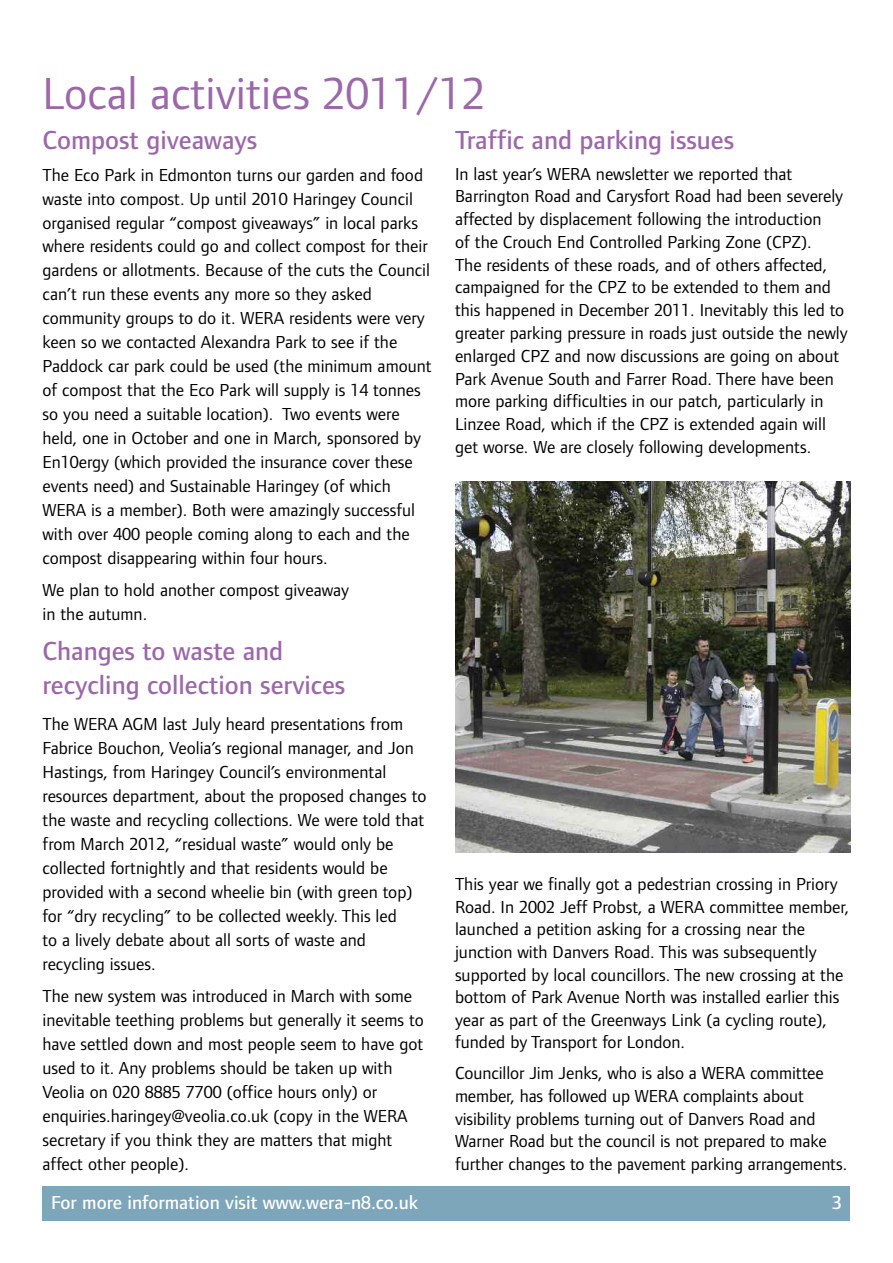
<style>
.page{position:relative;width:893px;height:1263px;background:#fff}
.page>*{position:absolute;margin:0;border:0;box-sizing:border-box;transform-origin:0 0}
.t1{font:46.5px "Foundry Form Sans";color:#9b68a8}
.t2{font:500 27px/34.8px "Foundry Form Sans";color:#9b68a8}
.t3{font:500 19.5px "Foundry Form Sans";color:#fff}
.t4{font:18px/24px "Foundry Form Sans";color:#000}
</style>
<div class="page">
<div style="left:43px;top:1186px;width:807px;height:34px;background:#7da6ba"></div>
<img style="left:455px;top:481px;width:395px;height:371px">
<h1 class="t1" style="left:43px;top:76px;width:444px">Local activities 2011/12</h1>
<h2 class="t2" style="left:43px;top:124px;width:216px">Compost giveaways</h2>
<p class="t4" style="left:43px;top:164px;width:391px">The Eco Park in Edmonton turns our garden and food waste into compost. Up until 2010 Haringey Council organised regular “compost giveaways” in local parks where residents could go and collect compost for their gardens or allotments. Because of the cuts the Council can’t run these events any more so they asked community groups to do it. WERA residents were very keen so we contacted Alexandra Park to see if the Paddock car park could be used (the minimum amount of compost that the Eco Park will supply is 14 tonnes so you need a suitable location). Two events were held, one in October and one in March, sponsored by En10ergy (which provided the insurance cover these events need) and Sustainable Haringey (of which WERA is a member). Both were amazingly successful with over 400 people coming along to each and the compost disappearing within four hours.</p>
<p class="t4" style="left:43px;top:579px;width:308px">We plan to hold another compost giveaway in the autumn.</p>
<h2 class="t2" style="left:43px;top:635px;width:304px">Changes to waste and recycling collection services</h2>
<p class="t4" style="left:43px;top:714px;width:385px">The WERA AGM last July heard presentations from Fabrice Bouchon, Veolia’s regional manager, and Jon Hastings, from Haringey Council’s environmental resources department, about the proposed changes to the waste and recycling collections. We were told that from March 2012, “residual waste” would only be collected fortnightly and that residents would be provided with a second wheelie bin (with green top) for “dry recycling” to be collected weekly. This led<br>to a lively debate about all sorts of waste and recycling issues.</p>
<p class="t4" style="left:43px;top:986px;width:383px">The new system was introduced in March with some inevitable teething problems but generally it seems to have settled down and most people seem to have got used to it. Any problems should be taken up with Veolia on 020 8885 7700 (office hours only) or enquiries.haringey@veolia.co.uk (copy in the WERA secretary if you think they are matters that might affect other people).</p>
<h2 class="t2" style="left:455px;top:124px;width:281px">Traffic and parking issues</h2>
<p class="t4" style="left:455px;top:164px;width:394px;line-height:22.8px">In last year’s WERA newsletter we reported that Barrington Road and Carysfort Road had been severely affected by displacement following the introduction<br>of the Crouch End Controlled Parking Zone (CPZ).<br>The residents of these roads, and of others affected, campaigned for the CPZ to be extended to them and this happened in December 2011. Inevitably this led to greater parking pressure in roads just outside the newly enlarged CPZ and now discussions are going on about Park Avenue South and Farrer Road. There have been more parking difficulties in our patch, particularly in Linzee Road, which if the CPZ is extended again will get worse. We are closely following developments.</p>
<p class="t4" style="left:455px;top:874px;width:396px;line-height:22.6px">This year we finally got a pedestrian crossing in Priory Road. In 2002 Jeff Probst, a WERA committee member, launched a petition asking for a crossing near the junction with Danvers Road. This was subsequently supported by local councillors. The new crossing at the bottom of Park Avenue North was installed earlier this year as part of the Greenways Link (a cycling route), funded by Transport for London.</p>
<p class="t4" style="left:455px;top:1063px;width:394px;line-height:22.6px">Councillor Jim Jenks, who is also a WERA committee member, has followed up WERA complaints about visibility problems turning out of Danvers Road and Warner Road but the council is not prepared to make further changes to the pavement parking arrangements.</p>
<p class="t3" style="left:51px;top:1195px;width:369px">For more information visit www.wera-n8.co.uk</p>
<p class="t3" style="left:832px;top:1195px;width:11px">3</p>
</div>
